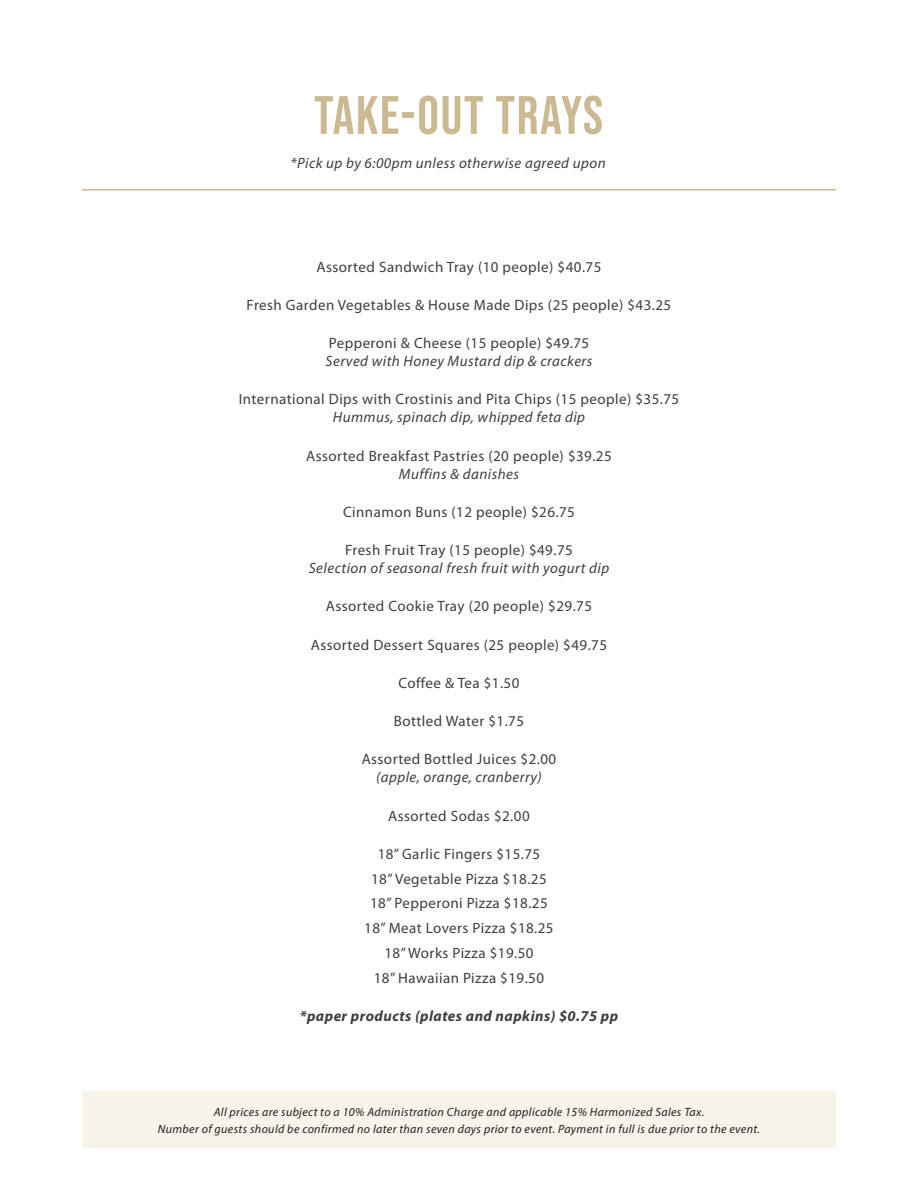
<style>
.page{position:relative;width:918px;height:1188px;background:#fff}
.page>*{position:absolute;margin:0;border:0;box-sizing:border-box;transform-origin:0 0}
.t1{font:54px "Bebas Neue";letter-spacing:.03em;color:#cbb991}
.t2{font:15px/24.8px "Myriad Pro";letter-spacing:.03em;color:#3f3f42;text-align:center}
.t3{font:italic 15px "Myriad Pro";letter-spacing:.03em;color:#3f3f42}
.t4{font:italic 700 15px "Myriad Pro";letter-spacing:.03em;color:#3f3f42}
.t5{font:italic 12px/17.9px "Myriad Pro";letter-spacing:.03em;color:#231f20;text-align:center}
</style>
<div class="page">
<div style="left:82px;top:1092px;width:754px;height:56px;background:#f7f4eb"></div>
<hr style="left:82px;top:189px;width:754px;height:2px;background:#cbb991">
<h1 class="t1" style="left:314px;top:85px;width:291px">TAKE-OUT TRAYS</h1>
<p class="t3" style="left:291px;top:154px;width:317px">*Pick up by 6:00pm unless otherwise agreed upon</p>
<p class="t2" style="left:317px;top:254px;width:286px">Assorted Sandwich Tray (10 people) $40.75</p>
<p class="t2" style="left:247px;top:292px;width:426px">Fresh Garden Vegetables &amp; House Made Dips (25 people) $43.25</p>
<p class="t2" style="left:329px;top:331px;width:262px">Pepperoni &amp; Cheese (15 people) $49.75</p>
<p class="t3" style="left:326px;top:352px;width:268px">Served with Honey Mustard dip &amp; crackers</p>
<p class="t2" style="left:239px;top:387px;width:442px">International Dips with Crostinis and Pita Chips (15 people) $35.75</p>
<p class="t3" style="left:333px;top:408px;width:254px">Hummus, spinach dip, whipped feta dip</p>
<p class="t2" style="left:306px;top:443px;width:307px">Assorted Breakfast Pastries (20 people) $39.25</p>
<p class="t3" style="left:399px;top:464px;width:122px">Muffins &amp; danishes</p>
<p class="t2" style="left:343px;top:499px;width:233px">Cinnamon Buns (12 people) $26.75</p>
<p class="t2" style="left:345px;top:538px;width:229px">Fresh Fruit Tray (15 people) $49.75</p>
<p class="t3" style="left:309px;top:559px;width:302px">Selection of seasonal fresh fruit with yogurt dip</p>
<p class="t2" style="left:326px;top:594px;width:268px">Assorted Cookie Tray (20 people) $29.75</p>
<p class="t2" style="left:311px;top:632px;width:298px">Assorted Dessert Squares (25 people) $49.75</p>
<p class="t2" style="left:398px;top:670px;width:123px">Coffee &amp; Tea $1.50</p>
<p class="t2" style="left:394px;top:709px;width:132px">Bottled Water $1.75</p>
<p class="t2" style="left:362px;top:747px;width:196px">Assorted Bottled Juices $2.00</p>
<p class="t3" style="left:376px;top:768px;width:167px">(apple, orange, cranberry)</p>
<p class="t2" style="left:388px;top:803px;width:143px">Assorted Sodas $2.00</p>
<p class="t2" style="left:364px;top:841px;width:191px">18” Garlic Fingers $15.75<br>18” Vegetable Pizza $18.25<br>18” Pepperoni Pizza $18.25<br>18” Meat Lovers Pizza $18.25<br>18” Works Pizza $19.50<br>18” Hawaiian Pizza $19.50</p>
<p class="t4" style="left:300px;top:1006px;width:320px">*paper products (plates and napkins) $0.75 pp</p>
<p class="t5" style="left:158px;top:1102px;width:604px">All prices are subject to a 10% Administration Charge and applicable 15% Harmonized Sales Tax.<br>Number of guests should be confirmed no later than seven days prior to event. Payment in full is due prior to the event.</p>
</div>
